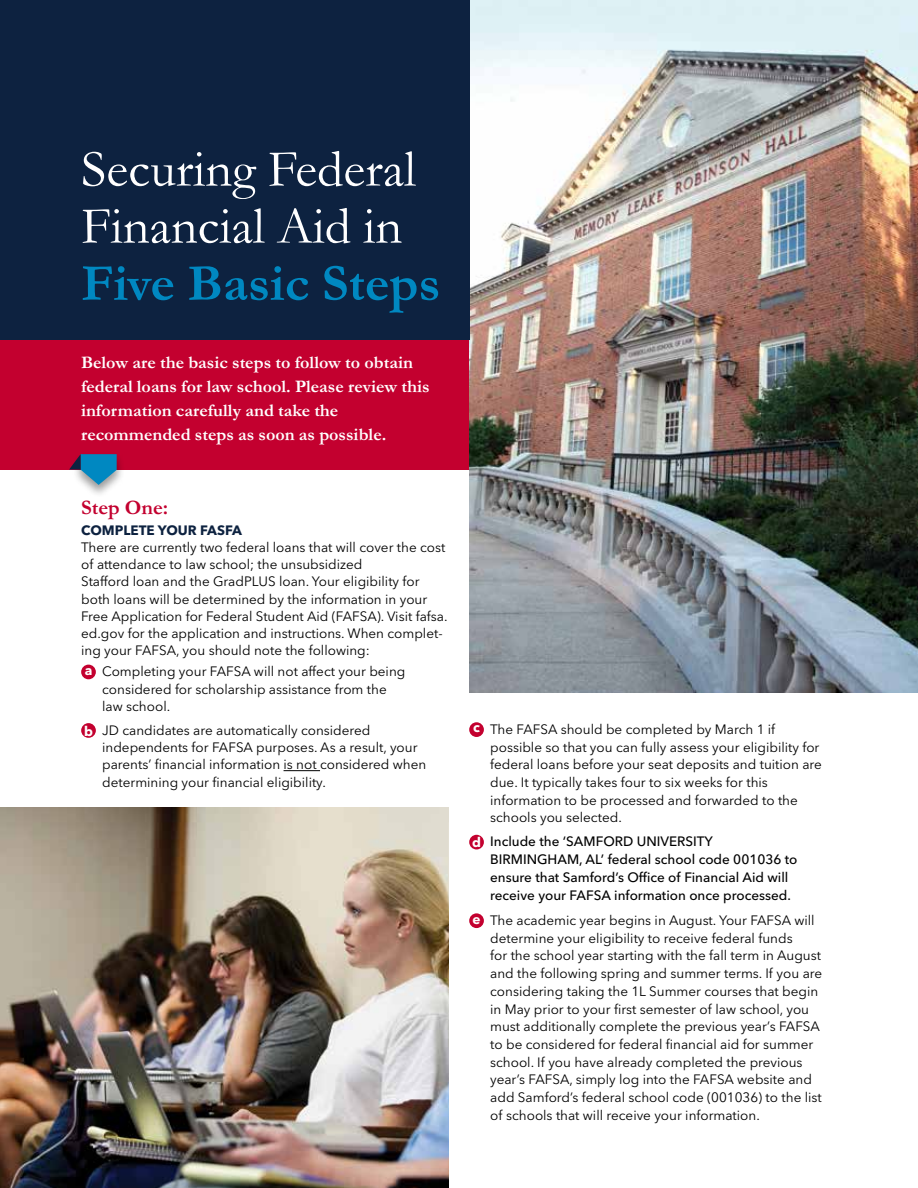
<style>
.page{position:relative;width:918px;height:1188px;background:#fff}
.page>*{position:absolute;margin:0;border:0;box-sizing:border-box;transform-origin:0 0}
.t1{font:52.5px/57px "Garamond MT Std";color:#fff}
.t2{font:700 52.5px "Garamond MT Std";color:#0088c1}
.t3{font:700 21px "Garamond MT Std";color:#c3002f}
.t4{font:700 18px/24px "Garamond MT Std";color:#fff}
.t5{font:13.5px/17.7px "Avenir Next LT Pro";color:#000}
.t6{font:500 13.5px/17.7px "Avenir Next LT Pro";color:#000}
.t7{font:700 13.5px "Avenir Next LT Pro";color:#0d2240}
.s1{font-weight:700;color:#fff}
</style>
<div class="page">
<div style="left:0;top:339px;width:469px;height:131px;background:#c3002f"></div>
<img style="left:469px;top:0;width:449px;height:692px">
<hr style="left:284px;top:770px;width:36px;height:1px;background:#000">
<div style="left:81px;top:665px;width:15px;height:14px;background:#c3002f;border-radius:50%"></div>
<div style="left:81px;top:723px;width:15px;height:15px;background:#c3002f;border-radius:50%"></div>
<div style="left:469px;top:722px;width:15px;height:15px;background:#c3002f;border-radius:50%"></div>
<div style="left:469px;top:835px;width:15px;height:14px;background:#c3002f;border-radius:50%"></div>
<div style="left:469px;top:913px;width:15px;height:15px;background:#c3002f;border-radius:50%"></div>
<div style="left:0;top:0;width:469px;height:339px;background:#0d2240"></div>
<img style="left:0;top:807px;width:449px;height:381px">
<div style="left:72px;top:453px;width:53px;height:46px;background:#000;opacity:.4"></div>
<svg style="left:69px;top:454px;width:48px;height:31px"></svg>
<h1 class="t1" style="left:81px;top:142px;width:336px">Securing Federal<br>Financial Aid in</h1>
<h1 class="t2" style="left:81px;top:255px;width:361px">Five Basic Steps</h1>
<h3 class="t4" style="left:81px;top:351px;width:350px">Below are the basic steps to follow to obtain federal loans for law school. Please review this information carefully and take the recommended steps as soon as possible.</h3>
<h2 class="t3" style="left:81px;top:496px;width:89px">Step One:</h2>
<p class="t7" style="left:81px;top:522px;width:162px">COMPLETE YOUR FASFA</p>
<p class="t5" style="left:81px;top:538px;width:368px;line-height:17.2px">There are currently two federal loans that will cover the cost of attendance to law school; the unsubsidized<br>Stafford loan and the GradPLUS loan. Your eligibility for both loans will be determined by the information in your Free Application for Federal Student Aid (FAFSA). Visit fafsa. ed.gov for the application and instructions. When complet&shy;ing your FAFSA, you should note the following:</p>
<p class="t5" style="left:102px;top:663px;width:305px;line-height:17.2px;text-indent:-17px"><span class="s1">a</span> Completing your FAFSA will not affect your being considered for scholarship assistance from the law school.</p>
<p class="t5" style="left:102px;top:721px;width:326px;line-height:17.2px;text-indent:-18px"><span class="s1">b</span> JD candidates are automatically considered independents for FAFSA purposes. As a result, your parents’ financial information is not considered when determining your financial eligibility.</p>
<p class="t5" style="left:490px;top:720px;width:333px;text-indent:-17px"><span class="s1">c</span> The FAFSA should be completed by March 1 if possible so that you can fully assess your eligibility for federal loans before your seat deposits and tuition are due. It typically takes four to six weeks for this information to be processed and forwarded to the schools you selected.</p>
<p class="t6" style="left:490px;top:833px;width:309px;text-indent:-18px"><span class="s1">d</span> Include the ‘SAMFORD UNIVERSITY BIRMINGHAM, AL’ federal school code 001036 to ensure that Samford’s Office of Financial Aid will receive your FAFSA information once processed.</p>
<p class="t5" style="left:490px;top:911px;width:334px;text-indent:-18px"><span class="s1">e</span> The academic year begins in August. Your FAFSA will determine your eligibility to receive federal funds<br>for the school year starting with the fall term in August and the following spring and summer terms. If you are considering taking the 1L Summer courses that begin in May prior to your first semester of law school, you must additionally complete the previous year’s FAFSA to be considered for federal financial aid for summer school. If you have already completed the previous year’s FAFSA, simply log into the FAFSA website and add Samford’s federal school code (001036) to the list of schools that will receive your information.</p>
</div>
